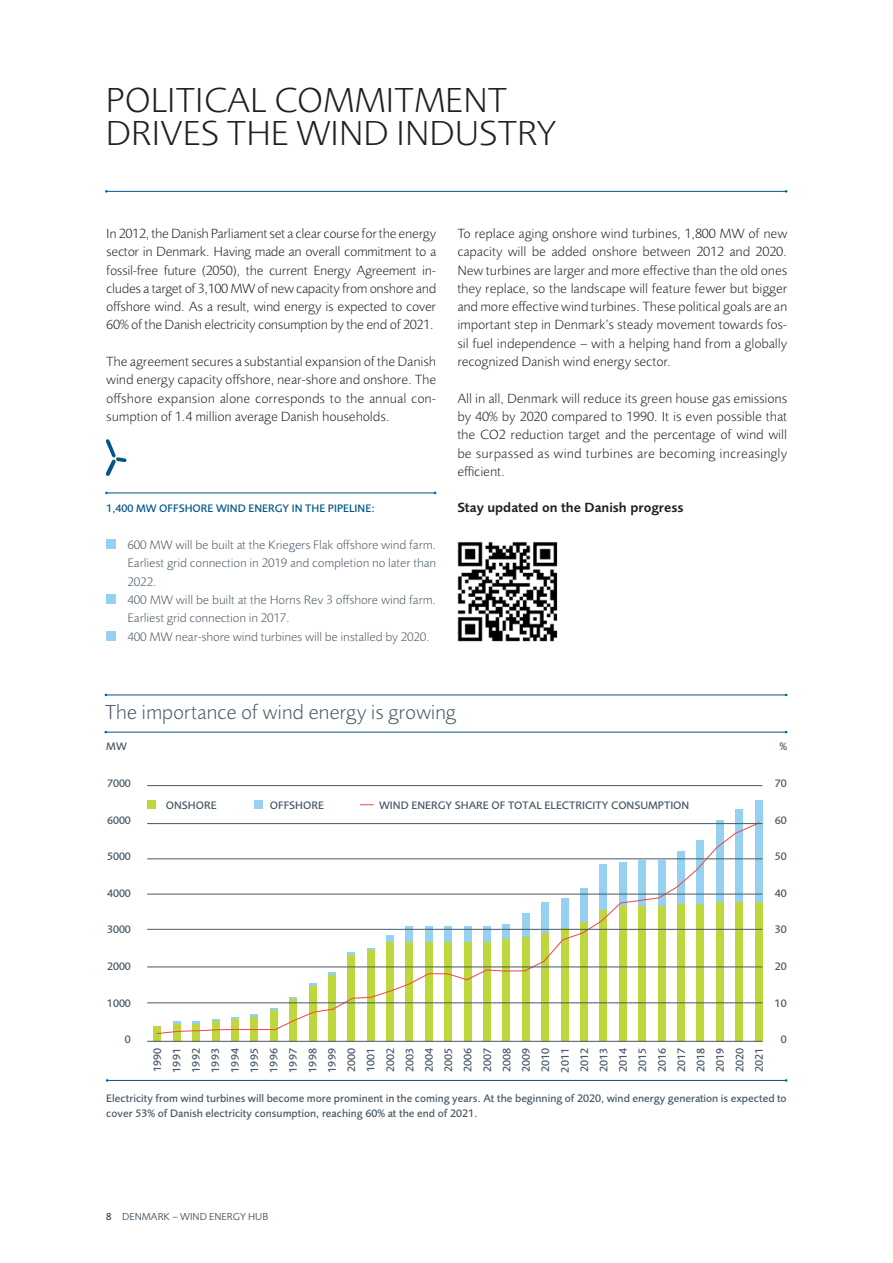
<style>
.page{position:relative;width:893px;height:1263px;background:#fff}
.page>*{position:absolute;margin:0;border:0;box-sizing:border-box;transform-origin:0 0}
.t1{font:300 36px/33px "Foundry Sans";color:#231f20}
.t2{font:300 21px "Foundry Sans";color:#485865}
.t3{font:300 13.8px/18.3px "Foundry Sans";color:#231f20;text-align:justify}
.t4{font:600 13.8px "Foundry Sans";color:#231f20}
.t5{font:300 12.75px/18.3px "Foundry Sans";color:#485865}
.t6{font:500 11.25px/19.4px "Foundry Sans";color:#485865}
.t7{font:500 11.25px "Foundry Sans";color:#058}
.t8{font:10.5px "Foundry Sans";color:#485865}
.s1{color:#231f20}
</style>
<div class="page">
<hr style="left:107px;top:191px;width:678px;height:1px;background:#058">
<img style="left:457px;top:541px;width:101px;height:101px">
<div style="left:106px;top:539px;width:10px;height:10px;background:#96d1f2"></div>
<div style="left:106px;top:594px;width:10px;height:10px;background:#96d1f2"></div>
<div style="left:106px;top:631px;width:10px;height:10px;background:#96d1f2"></div>
<svg style="left:105px;top:439px;width:22px;height:37px"></svg>
<hr style="left:107px;top:493px;width:327px;height:1px;background:#058">
<hr style="left:108px;top:1080px;width:677px;height:1px;background:#058">
<hr style="left:106px;top:732px;width:679px;height:1px;background:#058">
<hr style="left:107px;top:695px;width:678px;height:1px;background:#058">
<div style="left:153px;top:1026px;width:8px;height:15px;background:#bed73d"></div>
<div style="left:173px;top:1024px;width:8px;height:17px;background:#bed73d"></div>
<div style="left:716px;top:820px;width:8px;height:84px;background:#96d1f2"></div>
<div style="left:735px;top:809px;width:8px;height:95px;background:#96d1f2"></div>
<div style="left:755px;top:800px;width:7px;height:104px;background:#96d1f2"></div>
<div style="left:192px;top:1024px;width:8px;height:17px;background:#bed73d"></div>
<div style="left:212px;top:1021px;width:7px;height:20px;background:#bed73d"></div>
<div style="left:231px;top:1019px;width:8px;height:22px;background:#bed73d"></div>
<div style="left:250px;top:1017px;width:8px;height:24px;background:#bed73d"></div>
<div style="left:270px;top:1010px;width:8px;height:31px;background:#bed73d"></div>
<div style="left:289px;top:999px;width:8px;height:42px;background:#bed73d"></div>
<div style="left:309px;top:986px;width:7px;height:55px;background:#bed73d"></div>
<div style="left:328px;top:975px;width:8px;height:66px;background:#bed73d"></div>
<div style="left:347px;top:955px;width:8px;height:86px;background:#bed73d"></div>
<div style="left:367px;top:950px;width:8px;height:91px;background:#bed73d"></div>
<div style="left:386px;top:942px;width:8px;height:99px;background:#bed73d"></div>
<div style="left:406px;top:942px;width:7px;height:99px;background:#bed73d"></div>
<div style="left:425px;top:942px;width:8px;height:99px;background:#bed73d"></div>
<div style="left:444px;top:942px;width:8px;height:99px;background:#bed73d"></div>
<div style="left:464px;top:942px;width:8px;height:99px;background:#bed73d"></div>
<div style="left:483px;top:942px;width:8px;height:99px;background:#bed73d"></div>
<div style="left:502px;top:940px;width:8px;height:101px;background:#bed73d"></div>
<div style="left:522px;top:937px;width:8px;height:104px;background:#bed73d"></div>
<div style="left:541px;top:933px;width:8px;height:108px;background:#bed73d"></div>
<div style="left:561px;top:929px;width:7px;height:112px;background:#bed73d"></div>
<div style="left:580px;top:922px;width:8px;height:119px;background:#bed73d"></div>
<div style="left:599px;top:910px;width:8px;height:131px;background:#bed73d"></div>
<div style="left:619px;top:906px;width:8px;height:135px;background:#bed73d"></div>
<div style="left:638px;top:906px;width:8px;height:135px;background:#bed73d"></div>
<div style="left:658px;top:906px;width:7px;height:135px;background:#bed73d"></div>
<div style="left:677px;top:904px;width:8px;height:137px;background:#bed73d"></div>
<div style="left:696px;top:904px;width:8px;height:137px;background:#bed73d"></div>
<div style="left:716px;top:902px;width:8px;height:139px;background:#bed73d"></div>
<div style="left:735px;top:902px;width:8px;height:139px;background:#bed73d"></div>
<div style="left:755px;top:902px;width:7px;height:139px;background:#bed73d"></div>
<svg style="left:156px;top:822px;width:604px;height:212px"></svg>
<div style="left:147px;top:800px;width:9px;height:9px;background:#bed73d"></div>
<div style="left:254px;top:800px;width:9px;height:9px;background:#96d1f2"></div>
<hr style="left:147px;top:1041px;width:615px;height:1px;background:#485865">
<hr style="left:147px;top:1002px;width:615px;height:1px;background:#485865">
<hr style="left:147px;top:967px;width:615px;height:1px;background:#485865">
<hr style="left:147px;top:929px;width:615px;height:1px;background:#485865">
<hr style="left:147px;top:894px;width:615px;height:1px;background:#485865">
<hr style="left:147px;top:858px;width:615px;height:1px;background:#485865">
<hr style="left:147px;top:823px;width:615px;height:1px;background:#485865">
<hr style="left:147px;top:785px;width:615px;height:1px;background:#485865">
<svg style="left:360px;top:804px;width:14px;height:1px"></svg>
<h1 class="t1" style="left:106px;top:85px;width:452px">POLITICAL COMMITMENT<br>DRIVES THE WIND INDUSTRY</h1>
<p class="t3" style="left:106px;top:224px;width:331px">In 2012, the Danish Parliament set a clear course for the energy sector in Denmark. Having made an overall commitment to a fossil-free future (2050), the current Energy Agreement in&shy;cludes a target of 3,100 MW of new capacity from onshore and offshore wind. As a result, wind energy is expected to cover 60% of the Danish electricity consumption by the end of 2021.</p>
<p class="t3" style="left:106px;top:353px;width:331px">The agreement secures a substantial expansion of the Danish wind energy capacity offshore, near-shore and onshore. The offshore expansion alone corresponds to the annual con&shy;sumption of 1.4 million average Danish households.</p>
<p class="t7" style="left:106px;top:502px;width:270px">1,400 MW OFFSHORE WIND ENERGY IN THE PIPELINE:</p>
<p class="t5" style="left:128px;top:536px;width:310px">600 MW will be built at the Kriegers Flak offshore wind farm.<br>Earliest grid connection in 2019 and completion no later than 2022.<br>400 MW will be built at the Horns Rev 3 offshore wind farm.<br>Earliest grid connection in 2017.<br>400 MW near-shore wind turbines will be installed by 2020.</p>
<p class="t3" style="left:457px;top:224px;width:331px">To replace aging onshore wind turbines, 1,800 MW of new capacity will be added onshore between 2012 and 2020.<br>New turbines are larger and more effective than the old ones they replace, so the landscape will feature fewer but bigger and more effective wind turbines. These political goals are an important step in Denmark’s steady movement towards fos&shy;sil fuel independence – with a helping hand from a globally recognized Danish wind energy sector.</p>
<p class="t3" style="left:457px;top:389px;width:331px">All in all, Denmark will reduce its green house gas emissions by 40% by 2020 compared to 1990. It is even possible that the CO2 reduction target and the percentage of wind will be surpassed as wind turbines are becoming increasingly efficient.</p>
<p class="t4" style="left:457px;top:500px;width:228px">Stay updated on the Danish progress</p>
<h2 class="t2" style="left:105px;top:700px;width:353px">The importance of wind energy is growing</h2>
<p class="t6" style="left:106px;top:737px;width:22px">MW</p>
<p class="t6" style="left:779px;top:737px;width:9px">%</p>
<p class="t6" style="left:107px;top:773px;width:25px">7000</p>
<p class="t6" style="left:107px;top:810px;width:25px">6000</p>
<p class="t6" style="left:107px;top:847px;width:25px">5000</p>
<p class="t6" style="left:107px;top:883px;width:25px">4000</p>
<p class="t6" style="left:107px;top:920px;width:25px">3000</p>
<p class="t6" style="left:107px;top:956px;width:25px">2000</p>
<p class="t6" style="left:107px;top:993px;width:25px">1000</p>
<p class="t6" style="left:125px;top:1030px;width:7px">0</p>
<p class="t6" style="left:166px;top:795px;width:52px">ONSHORE</p>
<p class="t6" style="left:270px;top:795px;width:56px">OFFSHORE</p>
<p class="t6" style="left:379px;top:795px;width:312px">WIND ENERGY SHARE OF TOTAL ELECTRICITY CONSUMPTION</p>
<p class="t6" style="left:148px;top:1072px;width:26px;text-align:justify;rotate:-90deg">1990<br>1991<br>1992<br>1993<br>1994<br>1995<br>1996<br>1997<br>1998<br>1999<br>2000<br>1001<br>2002<br>2003<br>2004<br>2005<br>2006<br>2007<br>2008<br>2009<br>2010<br>2011<br>2012<br>2013<br>2014<br>2015<br>2016<br>2017<br>2018<br>2019<br>2020<br>2021</p>
<p class="t6" style="left:775px;top:773px;width:14px">70</p>
<p class="t6" style="left:775px;top:810px;width:14px">60</p>
<p class="t6" style="left:775px;top:847px;width:14px">50</p>
<p class="t6" style="left:775px;top:883px;width:14px">40</p>
<p class="t6" style="left:775px;top:920px;width:14px">30</p>
<p class="t6" style="left:775px;top:956px;width:14px">20</p>
<p class="t6" style="left:775px;top:993px;width:14px">10</p>
<p class="t6" style="left:781px;top:1030px;width:7px">0</p>
<p class="t6" style="left:106px;top:1090px;width:682px;line-height:15px">Electricity from wind turbines will become more prominent in the coming years. At the beginning of 2020, wind energy generation is expected to cover 53% of Danish electricity consumption, reaching 60% at the end of 2021.</p>
<p class="t8" style="left:106px;top:1211px;width:164px"><span class="s1">8</span> DENMARK – WIND ENERGY HUB</p>
</div>
